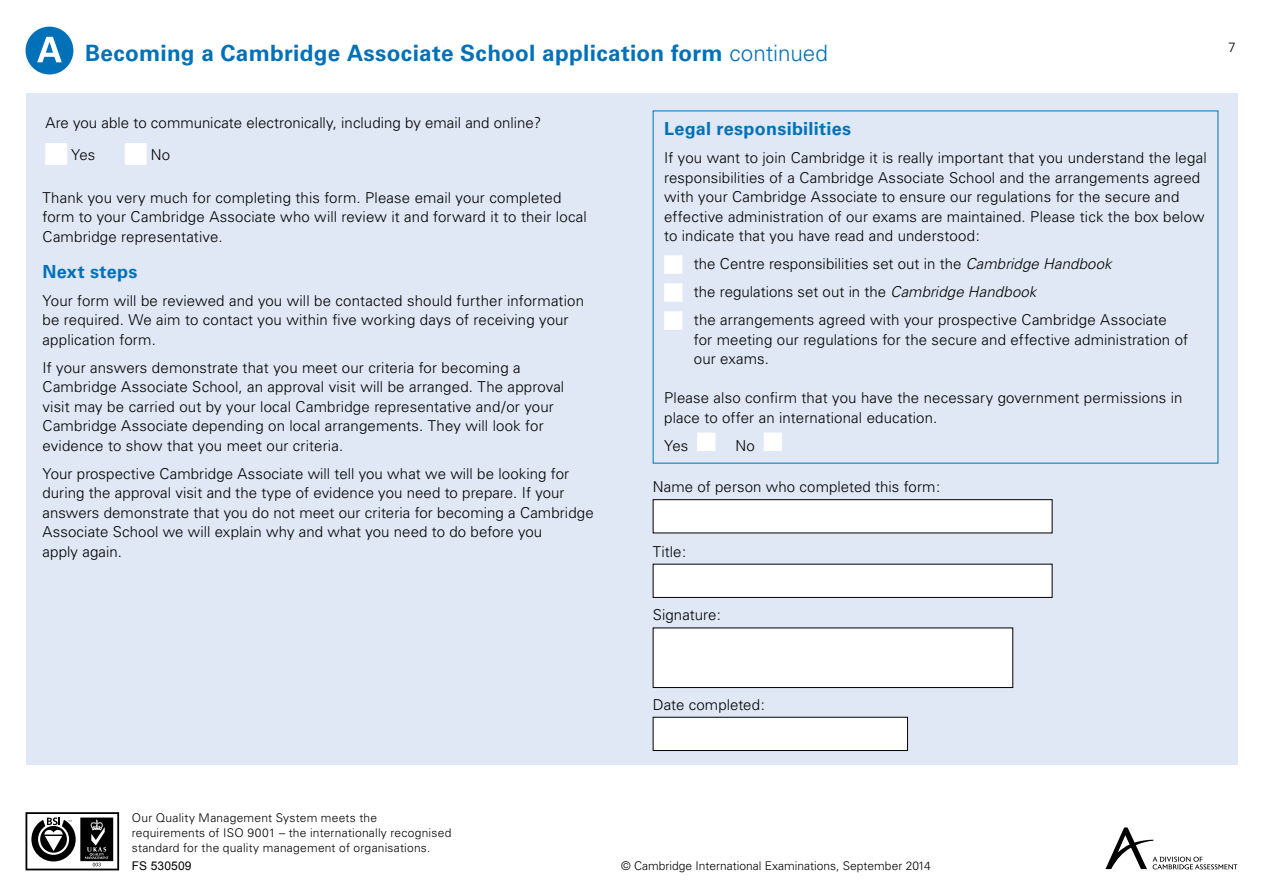
<style>
.page{position:relative;width:1263px;height:893px;background:#fff}
.page>*{position:absolute;margin:0;border:0;box-sizing:border-box;transform-origin:0 0}
.t1{font:700 22.5px "Univers";letter-spacing:.015em;color:#0071b9}
.blue_sub_head{font:700 18px "Univers";letter-spacing:.015em;color:#0071b9}
.Small_print{font:300 15px/19.5px "Univers";letter-spacing:.01em;color:#000}
.Body_text{font:300 13.5px "Univers";color:#000}
.t2{font:300 12px/15px "Univers";letter-spacing:.015em;color:#000}
.t3{font:12px "Arial";letter-spacing:.01em;color:#000}
.s1{font-weight:300}
.s2{font-style:italic}
</style>
<div class="page">
<div style="left:26px;top:94px;width:1211px;height:671px;background:#dfe8f4"></div>
<svg style="left:1105px;top:827px;width:132px;height:42px"></svg>
<svg style="left:26px;top:812px;width:93px;height:58px"></svg>
<div style="left:664px;top:255px;width:18px;height:19px;background:#fff;border:1px solid #fff"></div>
<div style="left:664px;top:283px;width:18px;height:19px;background:#fff;border:1px solid #fff"></div>
<div style="left:664px;top:311px;width:18px;height:19px;background:#fff;border:1px solid #fff"></div>
<div style="left:697px;top:433px;width:18px;height:18px;background:#fff"></div>
<div style="left:764px;top:433px;width:18px;height:18px;background:#fff"></div>
<div style="left:26px;top:27px;width:47px;height:47px;background:#0071b9;border-radius:50%"></div>
<svg style="left:37px;top:37px;width:25px;height:25px"></svg>
<div style="left:653px;top:717px;width:254px;height:33px;background:#fff"></div>
<div style="left:653px;top:717px;width:255px;height:34px;border:1px solid #000"></div>
<div style="left:653px;top:500px;width:399px;height:33px;background:#fff"></div>
<div style="left:653px;top:499px;width:399px;height:34px;border:1px solid #000"></div>
<div style="left:653px;top:628px;width:360px;height:59px;background:#fff"></div>
<div style="left:653px;top:628px;width:360px;height:60px;border:1px solid #000"></div>
<div style="left:45px;top:143px;width:22px;height:22px;background:#fff"></div>
<div style="left:125px;top:143px;width:21px;height:22px;background:#fff"></div>
<div style="left:653px;top:564px;width:399px;height:33px;background:#fff"></div>
<div style="left:653px;top:564px;width:399px;height:34px;border:1px solid #000"></div>
<p class="t1" style="left:85px;top:40px;width:744px">Becoming a Cambridge Associate School application form <span class="s1">continued</span></p>
<p class="Small_print" style="left:45px;top:113px;width:498px">Are you able to communicate electronically, including by email and online?</p>
<p class="Small_print" style="left:71px;top:145px;width:26px">Yes</p>
<p class="Small_print" style="left:151px;top:145px;width:21px">No</p>
<p class="Small_print" style="left:43px;top:187px;width:546px">Thank you very much for completing this form. Please email your completed form to your Cambridge Associate who will review it and forward it to their local<br>Cambridge representative.</p>
<p class="blue_sub_head" style="left:43px;top:261px;width:97px">Next steps</p>
<p class="Small_print" style="left:43px;top:290px;width:543px">Your form will be reviewed and you will be contacted should further information be required. We aim to contact you within five working days of receiving your application form.</p>
<p class="Small_print" style="left:43px;top:357px;width:523px">If your answers demonstrate that you meet our criteria for becoming a Cambridge Associate School, an approval visit will be arranged. The approval visit may be carried out by your local Cambridge representative and/or your Cambridge Associate depending on local arrangements. They will look for evidence to show that you meet our criteria.</p>
<p class="Small_print" style="left:43px;top:463px;width:553px">Your prospective Cambridge Associate will tell you what we will be looking for during the approval visit and the type of evidence you need to prepare. If your answers demonstrate that you do not meet our criteria for becoming a Cambridge Associate School we will explain why and what you need to do before you<br>apply again.</p>
<p class="blue_sub_head" style="left:664px;top:119px;width:188px">Legal responsibilities</p>
<p class="Small_print" style="left:664px;top:148px;width:544px">If you want to join Cambridge it is really important that you understand the legal responsibilities of a Cambridge Associate School and the arrangements agreed with your Cambridge Associate to ensure our regulations for the secure and effective administration of our exams are maintained. Please tick the box below to indicate that you have read and understood:</p>
<p class="Small_print" style="left:694px;top:254px;width:419px">the Centre responsibilities set out in the <span class="s2">Cambridge Handbook</span></p>
<p class="Small_print" style="left:694px;top:282px;width:344px">the regulations set out in the <span class="s2">Cambridge Handbook</span></p>
<p class="Small_print" style="left:694px;top:310px;width:496px">the arrangements agreed with your prospective Cambridge Associate for meeting our regulations for the secure and effective administration of our exams.</p>
<p class="Small_print" style="left:664px;top:388px;width:520px">Please also confirm that you have the necessary government permissions in place to offer an international education.</p>
<p class="Small_print" style="left:664px;top:436px;width:26px">Yes</p>
<p class="Small_print" style="left:735px;top:436px;width:21px">No</p>
<p class="Small_print" style="left:653px;top:477px;width:289px">Name of person who completed this form:</p>
<p class="Small_print" style="left:653px;top:541px;width:35px">Title:</p>
<p class="Small_print" style="left:653px;top:605px;width:70px">Signature:</p>
<p class="Body_text" style="left:1228px;top:40px;width:9px">7</p>
<p class="Small_print" style="left:653px;top:695px;width:114px">Date completed:</p>
<p class="t2" style="left:132px;top:811px;width:321px">Our Quality Management System meets the requirements of ISO 9001 – the internationally recognised standard for the quality management of organisations.</p>
<p class="t3" style="left:132px;top:857px;width:61px">FS 530509</p>
<p class="t2" style="left:621px;top:858px;width:311px">© Cambridge International Examinations, September 2014</p>
</div>
